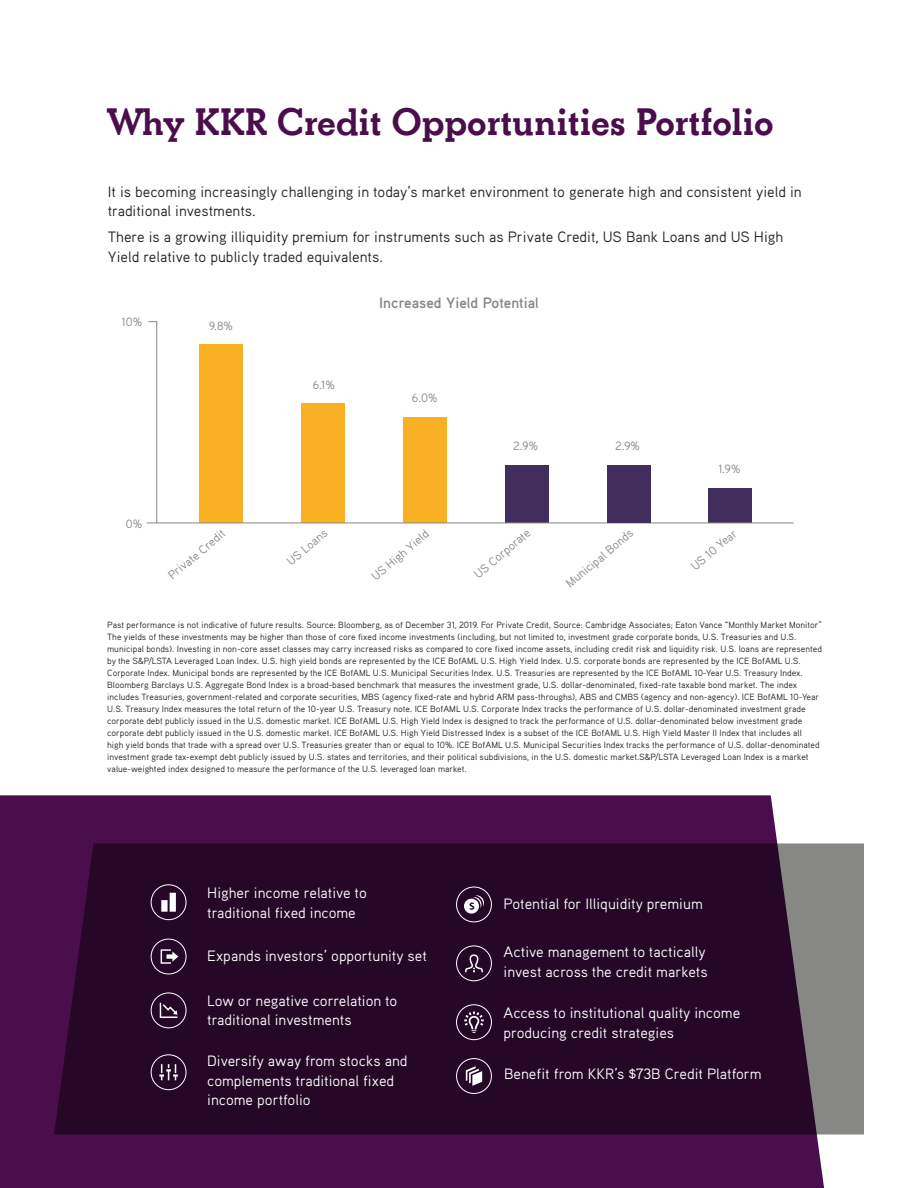
<style>
.page{position:relative;width:918px;height:1188px;background:#fff}
.page>*{position:absolute;margin:0;border:0;box-sizing:border-box;transform-origin:0 0}
.t1{font:700 39.75px "Beton EF";color:#490e4b}
.t2{font:15px/19.5px "Aaux Pro OT";color:#fff}
.t3{font:15px/19.5px "Aaux Pro OT";color:#231f20}
.t4{font:700 15px "Aaux Pro OT";color:#878785}
.t5{font:12px "Aaux Pro OT";color:#878785}
.t6{font:9px/12px "Aaux Pro OT";color:#231f20}
</style>
<div class="page">
<div style="left:0;top:795px;width:829px;height:393px;background:#490e4b"></div>
<svg style="left:54px;top:843px;width:810px;height:291px;background:#2f1230"></svg>
<div style="left:199px;top:345px;width:44px;height:178px;background:#fab023"></div>
<div style="left:301px;top:404px;width:44px;height:119px;background:#fab023"></div>
<div style="left:403px;top:417px;width:44px;height:106px;background:#fab023"></div>
<div style="left:505px;top:465px;width:44px;height:58px;background:#422e5d"></div>
<div style="left:709px;top:488px;width:43px;height:35px;background:#422e5d"></div>
<hr style="left:156px;top:321px;width:1px;height:202px;background:#878785">
<hr style="left:147px;top:523px;width:647px;height:1px;background:#878785">
<div style="left:151px;top:884px;width:35px;height:36px;border:1px solid #fff;border-radius:50%"></div>
<div style="left:456px;top:1004px;width:36px;height:36px;border:1px solid #fff;border-radius:50%"></div>
<svg style="left:464px;top:1011px;width:20px;height:22px"></svg>
<div style="left:151px;top:939px;width:35px;height:35px;border:1px solid #fff;border-radius:50%"></div>
<svg style="left:161px;top:949px;width:17px;height:15px"></svg>
<div style="left:151px;top:993px;width:35px;height:35px;border:1px solid #fff;border-radius:50%"></div>
<svg style="left:160px;top:1003px;width:17px;height:15px"></svg>
<div style="left:456px;top:946px;width:36px;height:35px;border:1px solid #fff;border-radius:50%"></div>
<svg style="left:465px;top:954px;width:18px;height:18px"></svg>
<div style="left:151px;top:1054px;width:35px;height:36px;border:1px solid #fff;border-radius:50%"></div>
<svg style="left:159px;top:1064px;width:19px;height:16px"></svg>
<div style="left:456px;top:1058px;width:36px;height:36px;border:1px solid #fff;border-radius:50%"></div>
<svg style="left:466px;top:1066px;width:16px;height:20px"></svg>
<div style="left:456px;top:887px;width:36px;height:35px;border:1px solid #fff;border-radius:50%"></div>
<svg style="left:464px;top:895px;width:20px;height:19px"></svg>
<svg style="left:161px;top:893px;width:15px;height:19px"></svg>
<div style="left:607px;top:466px;width:43px;height:57px;background:#422e5d"></div>
<p class="t1" style="left:108px;top:98px;width:667px">Why KKR Credit Opportunities Portfolio</p>
<p class="t3" style="left:108px;top:181px;width:695px">It is becoming increasingly challenging in today’s market environment to generate high and consistent yield in traditional investments.</p>
<p class="t3" style="left:108px;top:227px;width:677px">There is a growing illiquidity premium for instruments such as Private Credit, US Bank Loans and US High<br>Yield relative to publicly traded equivalents.</p>
<p class="t5" style="left:122px;top:314px;width:22px">10%</p>
<p class="t5" style="left:209px;top:318px;width:26px">9.8%</p>
<p class="t5" style="left:313px;top:377px;width:24px">6.1%</p>
<p class="t4" style="left:379px;top:294px;width:161px">Increased Yield Potential</p>
<p class="t5" style="left:412px;top:391px;width:27px">6.0%</p>
<p class="t5" style="left:513px;top:438px;width:26px">2.9%</p>
<p class="t5" style="left:615px;top:438px;width:26px">2.9%</p>
<p class="t5" style="left:718px;top:462px;width:24px">1.9%</p>
<p class="t5" style="left:126px;top:516px;width:18px">0%</p>
<p class="t5" style="left:165px;top:571px;width:72px;rotate:-40deg">Private Credit</p>
<p class="t5" style="left:284px;top:557px;width:50px;rotate:-40deg">US Loans</p>
<p class="t5" style="left:368px;top:572px;width:72px;rotate:-40deg">US High Yield</p>
<p class="t5" style="left:471px;top:570px;width:70px;rotate:-40deg">US Corporate</p>
<p class="t5" style="left:563px;top:579px;width:85px;rotate:-40deg">Municipal Bonds</p>
<p class="t5" style="left:688px;top:562px;width:57px;rotate:-40deg">US 10 Year</p>
<p class="t6" style="left:107px;top:618px;width:716px">Past performance is not indicative of future results. Source: Bloomberg, as of December 31, 2019. For Private Credit, Source: Cambridge Associates; Eaton Vance “Monthly Market Monitor”</p>
<p class="t6" style="left:107px;top:630px;width:716px">The yields of these investments may be higher than those of core fixed income investments (including, but not limited to, investment grade corporate bonds, U.S. Treasuries and U.S. municipal bonds). Investing in non‑core asset classes may carry increased risks as compared to core fixed income assets, including credit risk and liquidity risk. U.S. loans are represented by the S&amp;P/LSTA Leveraged Loan Index. U.S. high yield bonds are represented by the ICE BofAML U.S. High Yield Index. U.S. corporate bonds are represented by the ICE BofAML U.S.<br>Corporate Index. Municipal bonds are represented by the ICE BofAML U.S. Municipal Securities Index. U.S. Treasuries are represented by the ICE BofAML 10‑Year U.S. Treasury Index.</p>
<p class="t6" style="left:107px;top:678px;width:714px">Bloomberg Barclays U.S. Aggregate Bond Index is a broad-based benchmark that measures the investment grade, U.S. dollar-denominated, fixed-rate taxable bond market. The index includes Treasuries, government-related and corporate securities, MBS (agency fixed-rate and hybrid ARM pass-throughs), ABS and CMBS (agency and non-agency). ICE BofAML 10‑Year U.S. Treasury Index measures the total return of the 10-year U.S. Treasury note. ICE BofAML U.S. Corporate Index tracks the performance of U.S. dollar-denominated investment grade corporate debt publicly issued in the U.S. domestic market. ICE BofAML U.S. High Yield Index is designed to track the performance of U.S. dollar-denominated below investment grade corporate debt publicly issued in the U.S. domestic market. ICE BofAML U.S. High Yield Distressed Index is a subset of the ICE BofAML U.S. High Yield Master II Index that includes all high yield bonds that trade with a spread over U.S. Treasuries greater than or equal to 10%. ICE BofAML U.S. Municipal Securities Index tracks the performance of U.S. dollar-denominated investment grade tax-exempt debt publicly issued by U.S. states and territories, and their political subdivisions, in the U.S. domestic market.S&amp;P/LSTA Leveraged Loan Index is a market value-weighted index designed to measure the performance of the U.S. leveraged loan market.</p>
<p class="t2" style="left:207px;top:883px;width:161px">Higher income relative to traditional fixed income</p>
<p class="t2" style="left:207px;top:945px;width:221px">Expands investors’ opportunity set</p>
<p class="t2" style="left:207px;top:990px;width:192px">Low or negative correlation to traditional investments</p>
<p class="t2" style="left:207px;top:1051px;width:202px">Diversify away from stocks and complements traditional fixed income portfolio</p>
<p class="t2" style="left:504px;top:893px;width:201px">Potential for Illiquidity premium</p>
<p class="t2" style="left:504px;top:942px;width:205px">Active management to tactically invest across the credit markets</p>
<p class="t2" style="left:504px;top:1003px;width:238px">Access to institutional quality income producing credit strategies</p>
<p class="t2" style="left:504px;top:1064px;width:259px">Benefit from KKR’s $73B Credit Platform</p>
</div>
